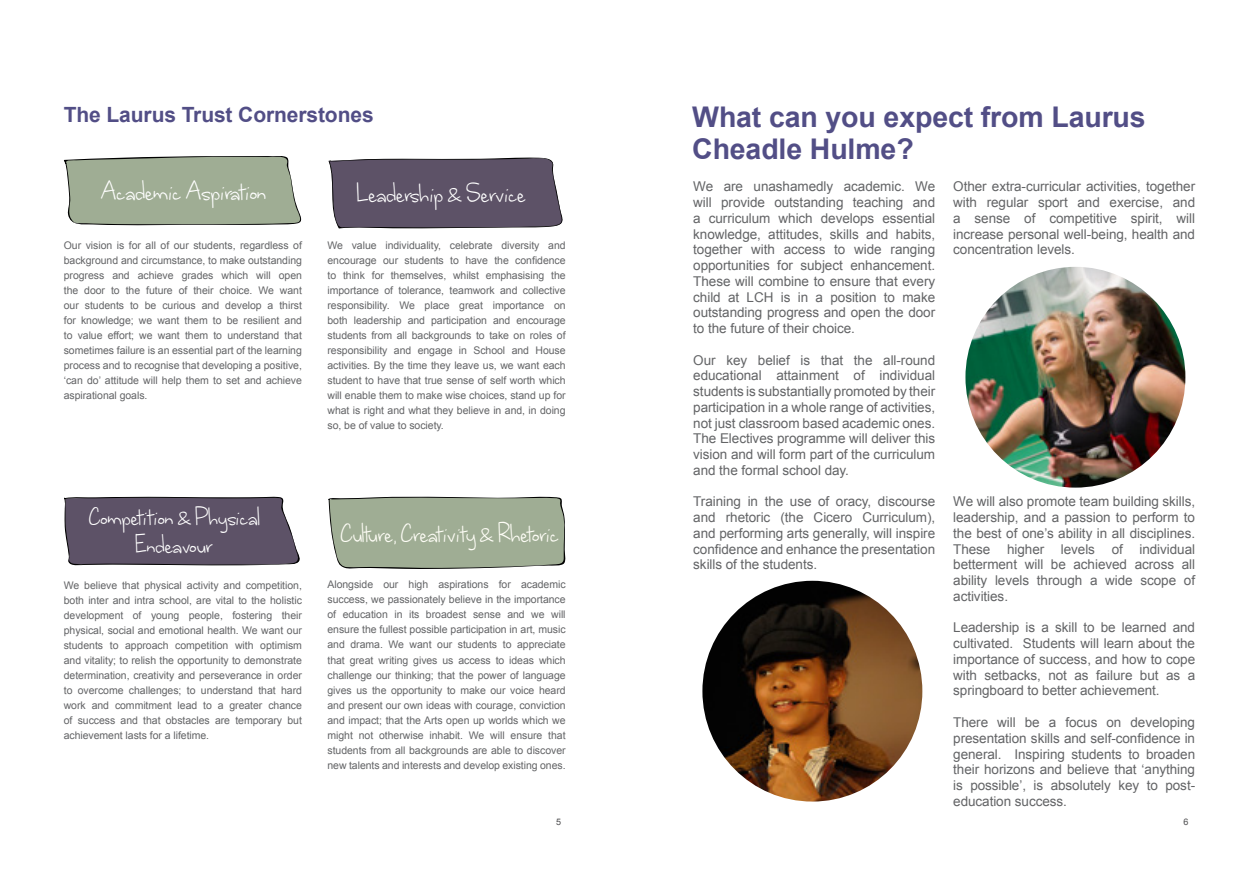
<style>
.page{position:relative;width:1259px;height:893px;background:#fff}
.page>*{position:absolute;margin:0;border:0;box-sizing:border-box;transform-origin:0 0}
.t1{font:40.95px "wherestarsshinethebrightest";color:#fff}
.t2{font:39.75px "wherestarsshinethebrightest";color:#fff}
.t3{font:39.45px "wherestarsshinethebrightest";color:#fff}
.t4{font:39.15px "wherestarsshinethebrightest";color:#fffef7}
.t5{font:37.65px/28.2px "wherestarsshinethebrightest";color:#fff;text-align:center}
.t6{font:700 28.5px/31.5px "Arial";letter-spacing:-.005em;color:#524e86}
.t7{font:700 21px "Arial";letter-spacing:-.005em;color:#524e86}
.t8{font:13.5px/15.8px "Arial";letter-spacing:-.005em;color:#636466;text-align:justify}
.t9{font:10.5px/15px "Arial";letter-spacing:-.005em;color:#636466;text-align:justify}
.t10{font:9px "Arial";color:#4d4d4f}
</style>
<div class="page">
<svg style="left:64px;top:156px;width:238px;height:69px;background:#a0ad96"></svg>
<svg style="left:328px;top:157px;width:235px;height:71px;background:#665c6f"></svg>
<svg style="left:64px;top:496px;width:236px;height:70px;background:#675d6f"></svg>
<svg style="left:328px;top:496px;width:238px;height:73px;background:#9fac95"></svg>
<img style="left:965px;top:267px;width:220px;height:221px;border-radius:110px">
<img style="left:702px;top:581px;width:220px;height:220px;border-radius:110px">
<h3 class="t7" style="left:64px;top:100px;width:311px">The Laurus Trust Cornerstones</h3>
<h3 class="t3" style="left:101px;top:174px;width:167px">Academic Aspiration</h3>
<h3 class="t3" style="left:357px;top:177px;width:171px">Leadership &amp; Service</h3>
<p class="t9" style="left:64px;top:238px;width:240px">Our vision is for all of our students, regardless of background and circumstance, to make outstanding progress and achieve grades which will open the door to the future of their choice. We want our students to be curious and develop a thirst for knowledge; we want them to be resilient and to value effort; we want them to understand that sometimes failure is an essential part of the learning process and to recognise that developing a positive, ‘can do’ attitude will help them to set and achieve aspirational goals.</p>
<p class="t9" style="left:327px;top:238px;width:240px">We value individuality, celebrate diversity and encourage our students to have the confidence to think for themselves, whilst emphasising the importance of tolerance, teamwork and collective responsibility. We place great importance on both leadership and participation and encourage students from all backgrounds to take on roles of responsibility and engage in School and House activities. By the time they leave us, we want each student to have that true sense of self worth which will enable them to make wise choices, stand up for what is right and what they believe in and, in doing so, be of value to society.</p>
<h3 class="t5" style="left:89px;top:503px;width:173px">Competition &amp; Physical<br>Endeavour</h3>
<h2 class="t2" style="left:85px;top:514px;width:188px">Leadership and Service</h2>
<p class="t9" style="left:64px;top:578px;width:240px">We believe that physical activity and competition, both inter and intra school, are vital to the holistic development of young people, fostering their physical, social and emotional health. We want our students to approach competition with optimism and vitality; to relish the opportunity to demonstrate determination, creativity and perseverance in order to overcome challenges; to understand that hard work and commitment lead to a greater chance of success and that obstacles are temporary but achievement lasts for a lifetime.</p>
<h1 class="t1" style="left:353px;top:515px;width:194px">Leadership and Service</h1>
<h3 class="t4" style="left:341px;top:516px;width:220px">Culture, Creativity &amp; Rhetoric</h3>
<p class="t9" style="left:327px;top:577px;width:240px">Alongside our high aspirations for academic success, we passionately believe in the importance of education in its broadest sense and we will ensure the fullest possible participation in art, music and drama. We want our students to appreciate that great writing gives us access to ideas which challenge our thinking; that the power of language gives us the opportunity to make our voice heard and present our own ideas with courage, conviction and impact; that the Arts open up worlds which we might not otherwise inhabit. We will ensure that students from all backgrounds are able to discover new talents and interests and develop existing ones.</p>
<h3 class="t6" style="left:692px;top:102px;width:455px">What can you expect from Laurus<br>Cheadle Hulme?</h3>
<p class="t8" style="left:693px;top:179px;width:243px">We are unashamedly academic. We will provide outstanding teaching and a curriculum which develops essential knowledge, attitudes, skills and habits, together with access to wide ranging opportunities for subject enhancement.<br>These will combine to ensure that every child at LCH is in a position to make outstanding progress and open the door to the future of their choice.</p>
<p class="t8" style="left:693px;top:352px;width:243px">Our key belief is that the all-round educational attainment of individual students is substantially promoted by their participation in a whole range of activities, not just classroom based academic ones.<br>The Electives programme will deliver this vision and will form part of the curriculum and the formal school day.</p>
<p class="t8" style="left:693px;top:494px;width:243px">Training in the use of oracy, discourse and rhetoric (the Cicero Curriculum), and performing arts generally, will inspire confidence and enhance the presentation skills of the students.</p>
<p class="t8" style="left:953px;top:179px;width:243px">Other extra-curricular activities, together with regular sport and exercise, and a sense of competitive spirit, will increase personal well-being, health and concentration levels.</p>
<p class="t8" style="left:953px;top:494px;width:243px">We will also promote team building skills, leadership, and a passion to perform to the best of one’s ability in all disciplines.<br>These higher levels of individual betterment will be achieved across all ability levels through a wide scope of activities.</p>
<p class="t8" style="left:953px;top:620px;width:243px">Leadership is a skill to be learned and cultivated. Students will learn about the importance of success, and how to cope with setbacks, not as failure but as a springboard to better achievement.</p>
<p class="t8" style="left:953px;top:714px;width:243px">There will be a focus on developing presentation skills and self-confidence in general. Inspiring students to broaden their horizons and believe that ‘anything is possible’, is absolutely key to post&shy;education success.</p>
<p class="t10" style="left:556px;top:816px;width:7px">5</p>
<p class="t10" style="left:1183px;top:816px;width:7px">6</p>
</div>
